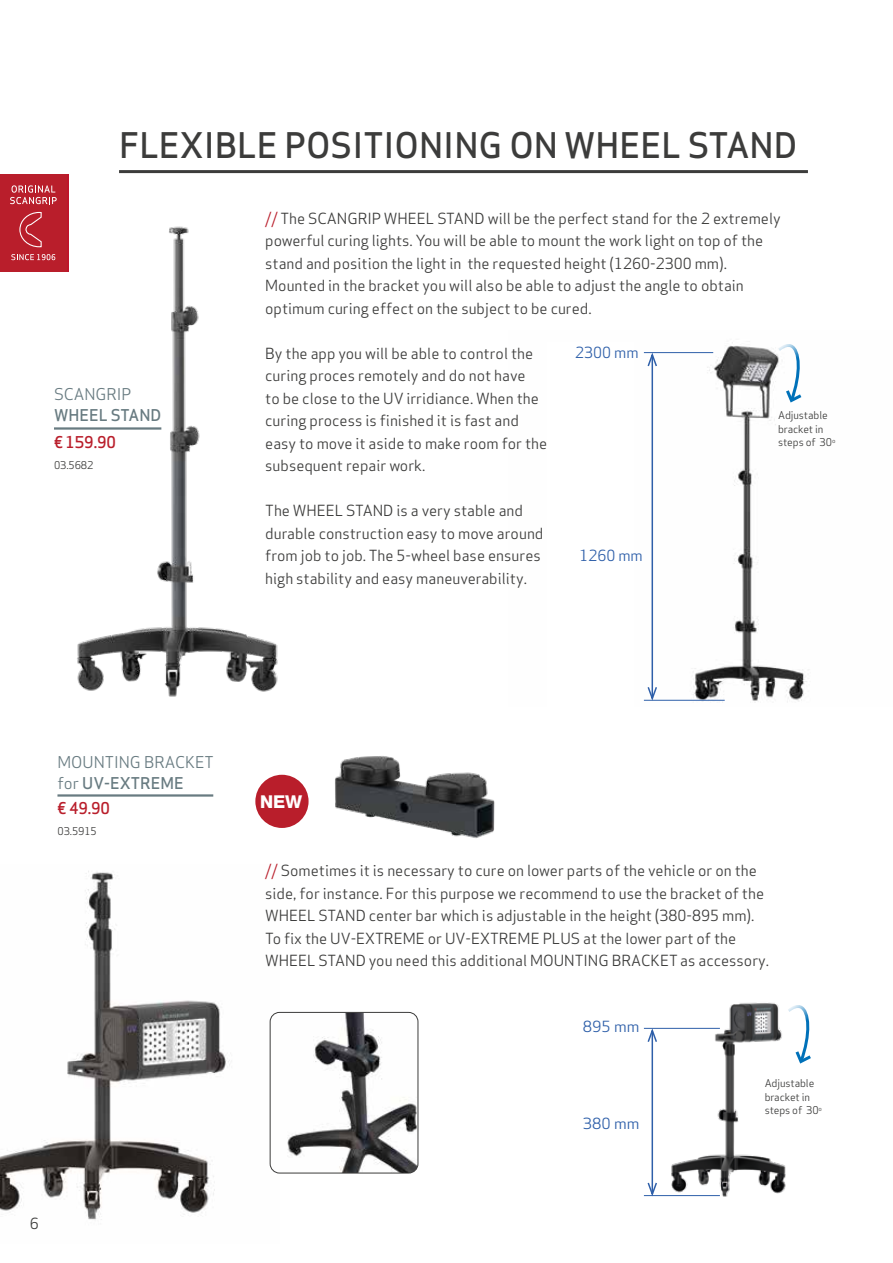
<style>
.page{position:relative;width:893px;height:1263px;background:#fff}
.page>*{position:absolute;margin:0;border:0;box-sizing:border-box;transform-origin:0 0}
.t1{font:500 34.5px "Apex Sans";color:#3c3c3b}
.t2{font:800 17.7px "Helvetica Neue LT Std";color:#fff}
.t3{font:15.9px/21px "Apex Sans";color:#687b81}
.t4{font:500 15.9px "Apex Sans";letter-spacing:-.01em;color:#b91e2b}
.t5{font:500 15.9px "Apex Sans";color:#687b81}
.t6{font:15px/22.5px "Apex Sans";color:#3c3c3b}
.t7{font:15px "Apex Sans";color:#2e5fa9}
.t8{font:15px "Apex Sans";color:#2e5fa9;scale:1.04 1}
.t9{font:10.5px/13.5px "Apex Sans";letter-spacing:-.01em;color:#3c3c3b}
.s1{color:#b91e2b}
.s2{font-weight:500}
</style>
<div class="page">
<img style="left:643px;top:342px;width:166px;height:361px">
<img style="left:0;top:871px;width:279px;height:349px">
<img style="left:270px;top:1012px;width:148px;height:161px">
<div style="left:270px;top:1012px;width:148px;height:161px;border:1px solid #3c3c3b;border-radius:9px"></div>
<img style="left:294px;top:756px;width:201px;height:82px">
<svg style="left:775px;top:345px;width:30px;height:60px"></svg>
<img style="left:644px;top:1002px;width:142px;height:195px">
<svg style="left:784px;top:1005px;width:27px;height:61px"></svg>
<div style="left:0;top:174px;width:67px;height:98px;background:#b91e2b"></div>
<svg style="left:10px;top:185px;width:47px;height:19px"></svg>
<svg style="left:11px;top:254px;width:18px;height:6px"></svg>
<svg style="left:19px;top:211px;width:23px;height:35px"></svg>
<hr style="left:119px;top:170px;width:689px;height:3px;background:#3c3c3b">
<hr style="left:652px;top:1030px;width:1px;height:164px;background:#2e5fa9">
<svg style="left:646px;top:1026px;width:12px;height:18px"></svg>
<svg style="left:646px;top:1181px;width:12px;height:16px"></svg>
<hr style="left:644px;top:1028px;width:76px;height:1px;background:#2e5fa9">
<hr style="left:644px;top:1195px;width:76px;height:1px;background:#2e5fa9">
<hr style="left:651px;top:355px;width:2px;height:343px;background:#2e5fa9">
<svg style="left:646px;top:350px;width:12px;height:18px"></svg>
<svg style="left:646px;top:685px;width:12px;height:18px"></svg>
<hr style="left:644px;top:352px;width:69px;height:1px;background:#2e5fa9">
<hr style="left:644px;top:700px;width:81px;height:1px;background:#2e5fa9">
<img style="left:30px;top:221px;width:248px;height:476px">
<div style="left:255px;top:775px;width:54px;height:53px;background:#b91e2b;border-radius:50%"></div>
<hr style="left:57px;top:794px;width:156px;height:3px;background:#687b81">
<hr style="left:54px;top:427px;width:107px;height:3px;background:#687b81">
<h1 class="t1" style="left:119px;top:115px;width:680px">FLEXIBLE POSITIONING ON WHEEL STAND</h1>
<p class="t3" style="left:54px;top:382px;width:79px">SCANGRIP</p>
<p class="t5" style="left:54px;top:401px;width:109px">WHEEL STAND</p>
<p class="t4" style="left:54px;top:428px;width:63px">€ 159.90</p>
<p class="t9" style="left:54px;top:458px;width:41px">03.5682</p>
<p class="t6" style="left:265px;top:206px;width:517px"><span class="s1">//</span> The SCANGRIP WHEEL STAND will be the perfect stand for the 2 extremely powerful curing lights. You will be able to mount the work light on top of the stand and position the light in the requested height (1260-2300 mm).<br>Mounted in the bracket you will also be able to adjust the angle to obtain optimum curing effect on the subject to be cured.</p>
<p class="t6" style="left:265px;top:341px;width:284px">By the app you will be able to control the curing proces remotely and do not have<br>to be close to the UV irridiance. When the curing process is finished it is fast and easy to move it aside to make room for the subsequent repair work.</p>
<p class="t6" style="left:265px;top:498px;width:280px">The WHEEL STAND is a very stable and durable construction easy to move around from job to job. The 5-wheel base ensures high stability and easy maneuverability.</p>
<p class="t7" style="left:575px;top:340px;width:65px">2300 mm</p>
<p class="t9" style="left:778px;top:407px;width:59px">Adjustable bracket in steps of 30<sup>o</sup></p>
<p class="t7" style="left:579px;top:543px;width:65px">1260 mm</p>
<p class="t3" style="left:57px;top:750px;width:158px">MOUNTING BRACKET for <span class="s2">UV-EXTREME</span></p>
<p class="t4" style="left:57px;top:794px;width:54px">€ 49.90</p>
<p class="t9" style="left:57px;top:823px;width:41px">03.5915</p>
<p class="t6" style="left:30px;top:1211px;width:10px">6</p>
<p class="t2" style="left:260px;top:791px;width:44px">NEW</p>
<p class="t6" style="left:265px;top:858px;width:505px"><span class="s1">//</span> Sometimes it is necessary to cure on lower parts of the vehicle or on the side, for instance. For this purpose we recommend to use the bracket of the WHEEL STAND center bar which is adjustable in the height (380-895 mm).<br>To fix the UV-EXTREME or UV-EXTREME PLUS at the lower part of the WHEEL STAND you need this additional MOUNTING BRACKET as accessory.</p>
<p class="t8" style="left:583px;top:1014px;width:56px">895 mm</p>
<p class="t8" style="left:583px;top:1111px;width:56px">380 mm</p>
<p class="t9" style="left:765px;top:1075px;width:59px">Adjustable bracket in steps of 30<sup>o</sup></p>
</div>
